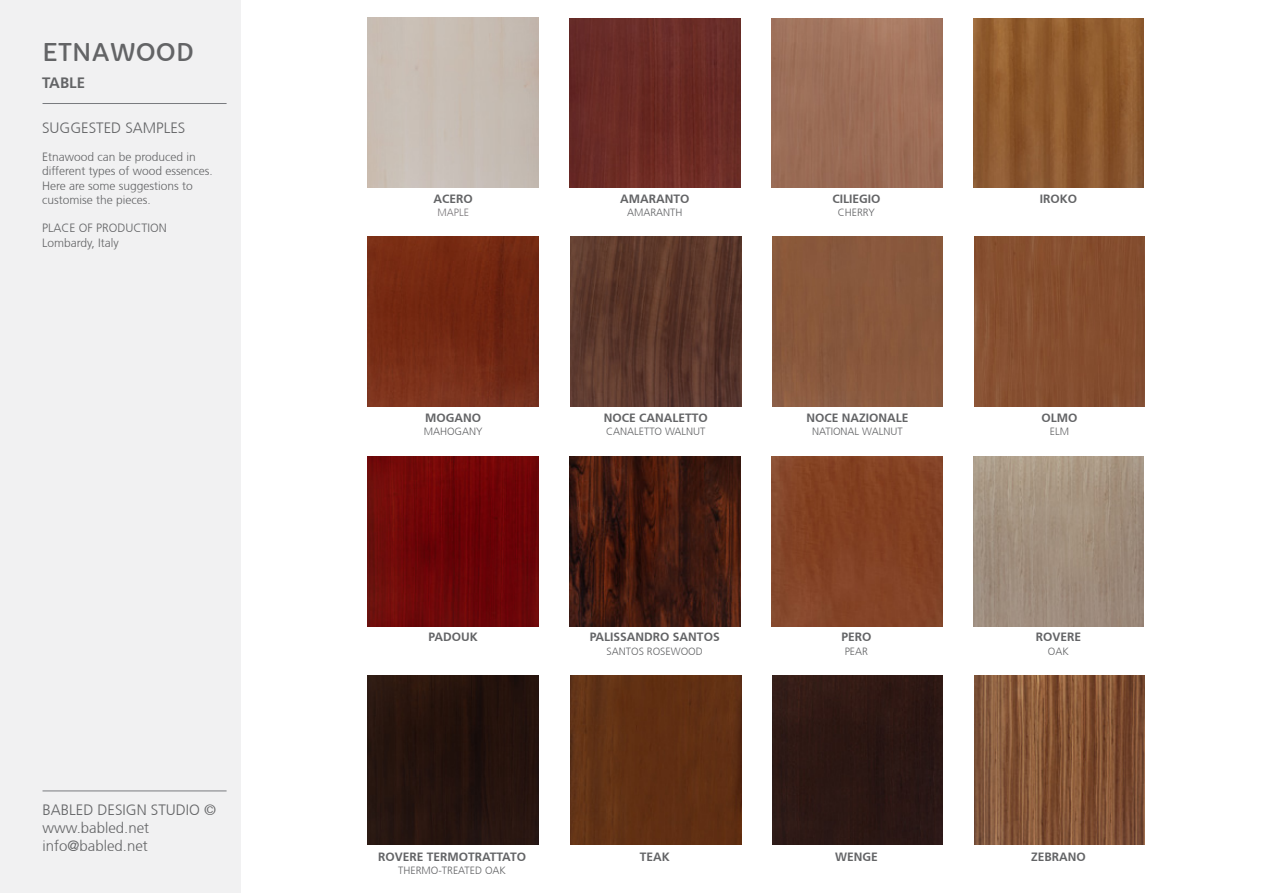
<style>
.page{position:relative;width:1263px;height:893px;background:#fff}
.page>*{position:absolute;margin:0;border:0;box-sizing:border-box;transform-origin:0 0}
.t1{font:24px "Capriola";color:#636466}
.t2{font:300 15px/18px "Frutiger CE";color:#636466}
.t3{font:700 15px "Frutiger CE";color:#636466}
.t4{font:700 12px "Frutiger CE";color:#636466}
.t5{font:300 12px/14.2px "Frutiger CE";color:#636466}
.t6{font:300 10.5px "Frutiger CE";color:#636466}
.t7{font:300 10.5px "Frutiger CE";color:#787578}
</style>
<div class="page">
<div style="left:0;top:0;width:241px;height:893px;background:#f1f1f2"></div>
<hr style="left:43px;top:103px;width:184px;height:1px;background:#808285">
<hr style="left:43px;top:790px;width:184px;height:1px;background:#808285">
<img style="left:368px;top:237px;width:170px;height:169px">
<img style="left:569px;top:18px;width:171px;height:170px">
<img style="left:570px;top:237px;width:171px;height:169px">
<img style="left:771px;top:18px;width:171px;height:170px">
<div style="left:772px;top:237px;width:171px;height:169px;background:#89583c"></div>
<img style="left:973px;top:18px;width:171px;height:170px">
<div style="left:974px;top:237px;width:171px;height:169px;background:#854e2f"></div>
<img style="left:368px;top:456px;width:170px;height:170px">
<img style="left:368px;top:675px;width:170px;height:170px">
<img style="left:569px;top:457px;width:171px;height:169px">
<div style="left:570px;top:675px;width:171px;height:170px;background:#602f13"></div>
<img style="left:771px;top:457px;width:171px;height:169px">
<div style="left:772px;top:675px;width:171px;height:170px;background:#2c1814"></div>
<img style="left:973px;top:457px;width:171px;height:169px">
<img style="left:974px;top:675px;width:171px;height:170px">
<h1 class="t1" style="left:42px;top:38px;width:153px">ETNAWOOD</h1>
<p class="t3" style="left:42px;top:74px;width:44px">TABLE</p>
<p class="t2" style="left:42px;top:118px;width:145px">SUGGESTED SAMPLES</p>
<p class="t5" style="left:42px;top:150px;width:172px">Etnawood can be produced in different types of wood essences.<br>Here are some suggestions to customise the pieces.</p>
<p class="t5" style="left:42px;top:221px;width:126px">PLACE OF PRODUCTION<br>Lombardy, Italy</p>
<p class="t2" style="left:43px;top:801px;width:175px">BABLED DESIGN STUDIO © www.babled.net info@babled.net</p>
<p class="t4" style="left:433px;top:192px;width:41px">ACERO</p>
<p class="t7" style="left:437px;top:207px;width:33px">MAPLE</p>
<p class="t4" style="left:620px;top:192px;width:71px">AMARANTO</p>
<p class="t6" style="left:627px;top:207px;width:57px">AMARANTH</p>
<p class="t4" style="left:832px;top:192px;width:50px">CILIEGIO</p>
<p class="t6" style="left:838px;top:207px;width:39px">CHERRY</p>
<p class="t4" style="left:1040px;top:192px;width:39px">IROKO</p>
<p class="t4" style="left:425px;top:410px;width:57px">MOGANO</p>
<p class="t6" style="left:424px;top:425px;width:60px">MAHOGANY</p>
<p class="t4" style="left:604px;top:410px;width:106px">NOCE CANALETTO</p>
<p class="t6" style="left:606px;top:425px;width:101px">CANALETTO WALNUT</p>
<p class="t4" style="left:806px;top:410px;width:104px">NOCE NAZIONALE</p>
<p class="t6" style="left:812px;top:425px;width:92px">NATIONAL WALNUT</p>
<p class="t4" style="left:1041px;top:410px;width:37px">OLMO</p>
<p class="t6" style="left:1050px;top:425px;width:21px">ELM</p>
<p class="t4" style="left:429px;top:630px;width:51px">PADOUK</p>
<p class="t4" style="left:590px;top:630px;width:131px">PALISSANDRO SANTOS</p>
<p class="t6" style="left:607px;top:645px;width:98px">SANTOS ROSEWOOD</p>
<p class="t4" style="left:841px;top:630px;width:32px">PERO</p>
<p class="t6" style="left:845px;top:645px;width:25px">PEAR</p>
<p class="t4" style="left:1036px;top:630px;width:47px">ROVERE</p>
<p class="t6" style="left:1048px;top:645px;width:23px">OAK</p>
<p class="t4" style="left:378px;top:849px;width:149px">ROVERE TERMOTRATTATO</p>
<p class="t6" style="left:398px;top:864px;width:109px">THERMO-TREATED OAK</p>
<p class="t4" style="left:640px;top:849px;width:32px">TEAK</p>
<p class="t4" style="left:835px;top:849px;width:44px">WENGE</p>
<p class="t4" style="left:1031px;top:849px;width:56px">ZEBRANO</p>
</div>
